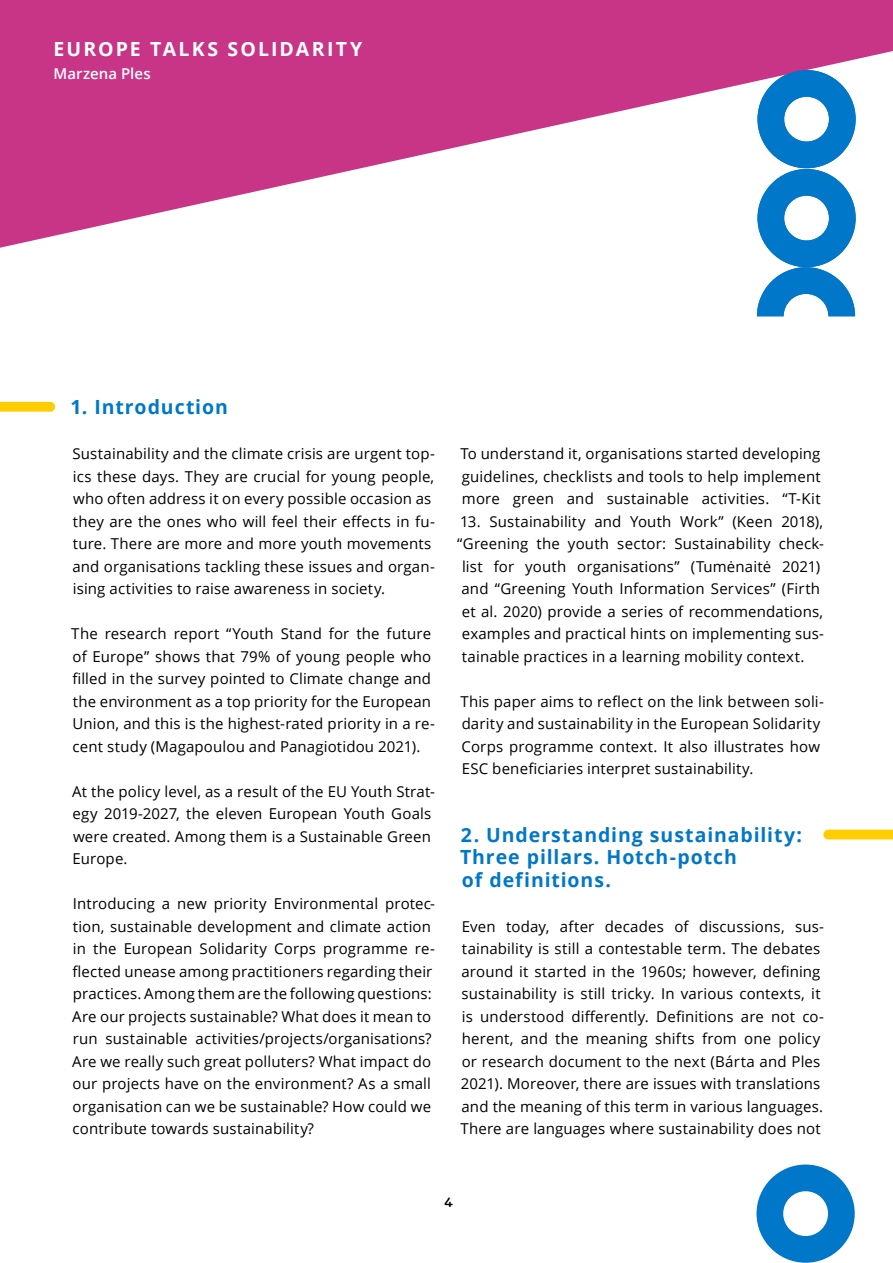
<style>
.page{position:relative;width:893px;height:1263px;background:#fff}
.page>*{position:absolute;margin:0;border:0;box-sizing:border-box;transform-origin:0 0}
.t1{font:700 19.5px/22.5px "Open Sans";letter-spacing:.045em;color:#0077c8}
.t2{font:700 19.5px "Open Sans";letter-spacing:.11em;color:#fff}
.t3{font:15px/22.5px "Open Sans";letter-spacing:.01em;color:#000}
.t4{font:600 15px "Open Sans";letter-spacing:.005em;color:#fff}
.t5{font:700 15px "Pitch";color:#000}
</style>
<div class="page">
<svg style="left:756px;top:1164px;width:99px;height:99px"></svg>
<svg style="left:0;top:0;width:893px;height:248px;fill:#c83486"></svg>
<svg style="left:757px;top:70px;width:99px;height:246px"></svg>
<svg style="left:0;top:402px;width:55px;height:10px"></svg>
<svg style="left:823px;top:830px;width:70px;height:9px"></svg>
<h1 class="t2" style="left:54px;top:41px;width:310px">EUROPE TALKS SOLIDARITY</h1>
<p class="t4" style="left:54px;top:67px;width:99px">Marzena Ples</p>
<h1 class="t1" style="left:70px;top:398px;width:159px">1. Introduction</h1>
<p class="t3" style="left:72px;top:444px;width:364px">Sustainability and the climate crisis are urgent top&shy;ics these days. They are crucial for young people, who often address it on every possible occasion as they are the ones who will feel their effects in fu&shy;ture. There are more and more youth movements and organisations tackling these issues and organ&shy;ising activities to raise awareness in society.</p>
<p class="t3" style="left:71px;top:624px;width:365px">The research report “Youth Stand for the future of Europe” shows that 79% of young people who filled in the survey pointed to Climate change and the environment as a top priority for the European Union, and this is the highest-rated priority in a re&shy;cent study (Magapoulou and Panagiotidou 2021).</p>
<p class="t3" style="left:72px;top:781px;width:364px">At the policy level, as a result of the EU Youth Strat&shy;egy 2019-2027, the eleven European Youth Goals were created. Among them is a Sustainable Green Europe.</p>
<p class="t3" style="left:72px;top:894px;width:364px">Introducing a new priority Environmental protec&shy;tion, sustainable development and climate action in the European Solidarity Corps programme re&shy;flected unease among practitioners regarding their practices. Among them are the following questions:<br>Are our projects sustainable? What does it mean to run sustainable activities/projects/organisations?<br>Are we really such great polluters? What impact do our projects have on the environment? As a small organisation can we be sustainable? How could we contribute towards sustainability?</p>
<p class="t3" style="left:460px;top:444px;width:362px;text-align:justify">To understand it, organisations started developing guidelines, checklists and tools to help implement more green and sustainable activities. “T-Kit</p>
<p class="t3" style="left:460px;top:511px;width:365px">13. Sustainability and Youth Work” (Keen 2018),</p>
<p class="t3" style="left:457px;top:534px;width:368px">“Greening the youth sector: Sustainability check-</p>
<p class="t3" style="left:462px;top:554px;width:360px">list for youth organisations” (Tumėnaitė 2021)</p>
<p class="t3" style="left:461px;top:579px;width:360px">and “Greening Youth Information Services” (Firth</p>
<p class="t3" style="left:462px;top:601px;width:363px">et al. 2020) provide a series of recommendations,</p>
<p class="t3" style="left:462px;top:624px;width:364px">examples and practical hints on implementing sus-</p>
<p class="t3" style="left:462px;top:646px;width:344px">tainable practices in a learning mobility context.</p>
<p class="t3" style="left:460px;top:689px;width:365px">This paper aims to reflect on the link between soli&shy;darity and sustainability in the European Solidarity Corps programme context. It also illustrates how ESC beneficiaries interpret sustainability.</p>
<h1 class="t1" style="left:460px;top:825px;width:343px">2. Understanding sustainability:<br>Three pillars. Hotch-potch<br>of definitions.</h1>
<p class="t3" style="left:460px;top:916px;width:365px">Even today, after decades of discussions, sus&shy;tainability is still a contestable term. The debates around it started in the 1960s; however, defining sustainability is still tricky. In various contexts, it is understood differently. Definitions are not co&shy;herent, and the meaning shifts from one policy or research document to the next (Bárta and Ples 2021). Moreover, there are issues with translations and the meaning of this term in various languages.<br>There are languages where sustainability does not</p>
<p class="t5" style="left:444px;top:1198px;width:11px">4</p>
</div>
